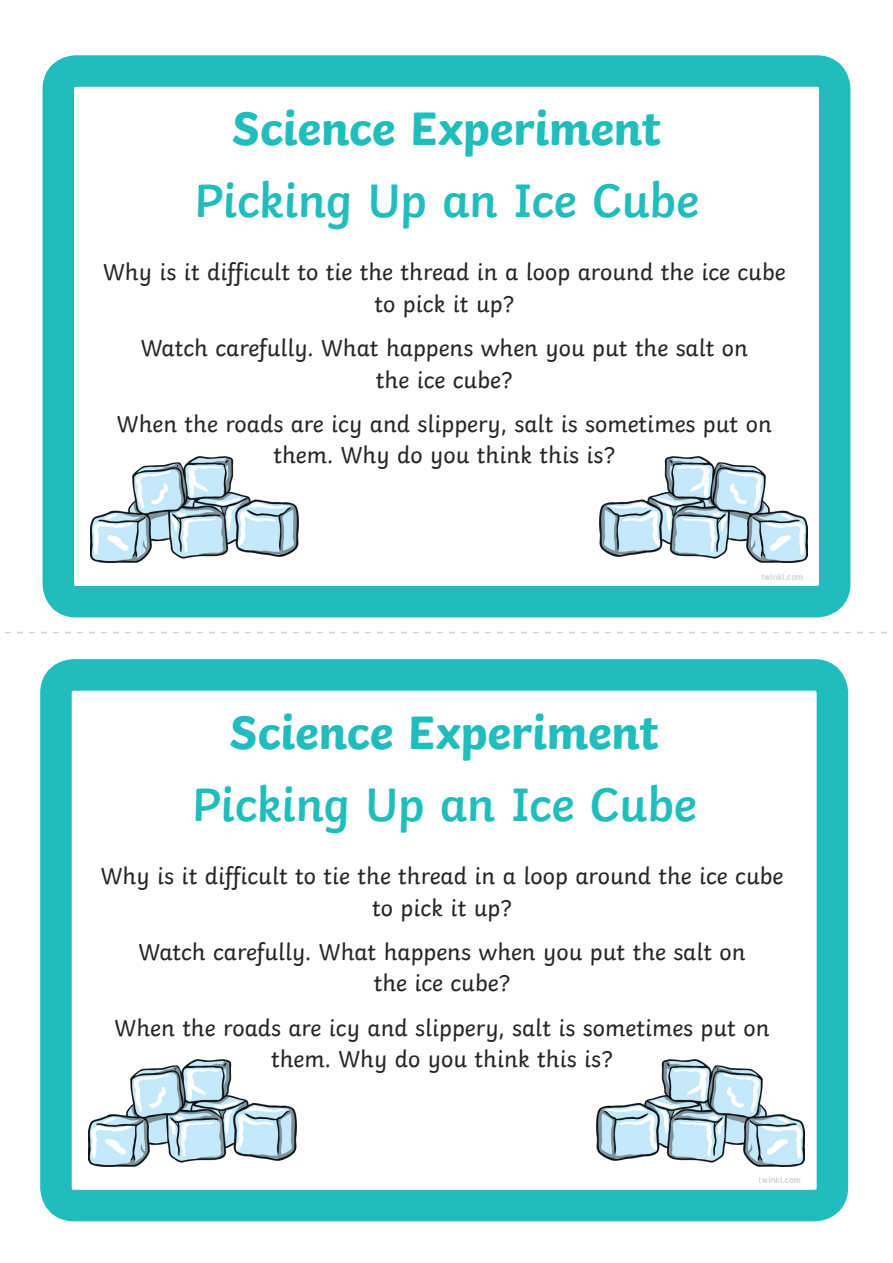
<style>
.page{position:relative;width:893px;height:1263px;background:#fff}
.page>*{position:absolute;margin:0;border:0;box-sizing:border-box;transform-origin:0 0}
.Heading_1{font:600 49.5px "Twinkl";letter-spacing:-.015em;color:#21bdbd}
.Heading_1-2{font:700 49.5px "Twinkl";letter-spacing:-.01em;color:#21bdbd}
.KS1_Body_Copy{font:24px/31.5px "Twinkl";color:#282526;text-align:center}
.t1{font:700 9px "Tuffy";color:#d2d3d5}
</style>
<div class="page">
<div style="left:43px;top:55px;width:807px;height:562px;border:32px solid #21bdbd;border-radius:18px"></div>
<svg style="left:5px;top:632px;width:882px;height:1px"></svg>
<img style="left:599px;top:456px;width:208px;height:107px">
<img style="left:90px;top:456px;width:209px;height:107px">
<div style="left:40px;top:659px;width:808px;height:562px;border:32px solid #21bdbd;border-radius:18px"></div>
<img style="left:597px;top:1060px;width:208px;height:107px">
<img style="left:88px;top:1060px;width:208px;height:107px">
<p class="Heading_1-2" style="left:232px;top:87px;width:431px">Science Experiment</p>
<p class="Heading_1" style="left:194px;top:161px;width:506px">Picking Up an Ice Cube</p>
<p class="KS1_Body_Copy" style="left:103px;top:254px;width:684px">Why is it difficult to tie the thread in a loop around the ice cube to pick it up?</p>
<p class="KS1_Body_Copy" style="left:141px;top:330px;width:609px">Watch carefully. What happens when you put the salt on the ice cube?</p>
<p class="KS1_Body_Copy" style="left:117px;top:406px;width:656px">When the roads are icy and slippery, salt is sometimes put on them. Why do you think this is?</p>
<p class="t1" style="left:761px;top:569px;width:43px">twinkl.com</p>
<p class="Heading_1-2" style="left:230px;top:691px;width:431px">Science Experiment</p>
<p class="Heading_1" style="left:192px;top:765px;width:506px">Picking Up an Ice Cube</p>
<p class="KS1_Body_Copy" style="left:101px;top:858px;width:684px">Why is it difficult to tie the thread in a loop around the ice cube to pick it up?</p>
<p class="KS1_Body_Copy" style="left:138px;top:934px;width:609px">Watch carefully. What happens when you put the salt on the ice cube?</p>
<p class="KS1_Body_Copy" style="left:115px;top:1010px;width:656px">When the roads are icy and slippery, salt is sometimes put on them. Why do you think this is?</p>
<p class="t1" style="left:759px;top:1173px;width:43px">twinkl.com</p>
</div>
